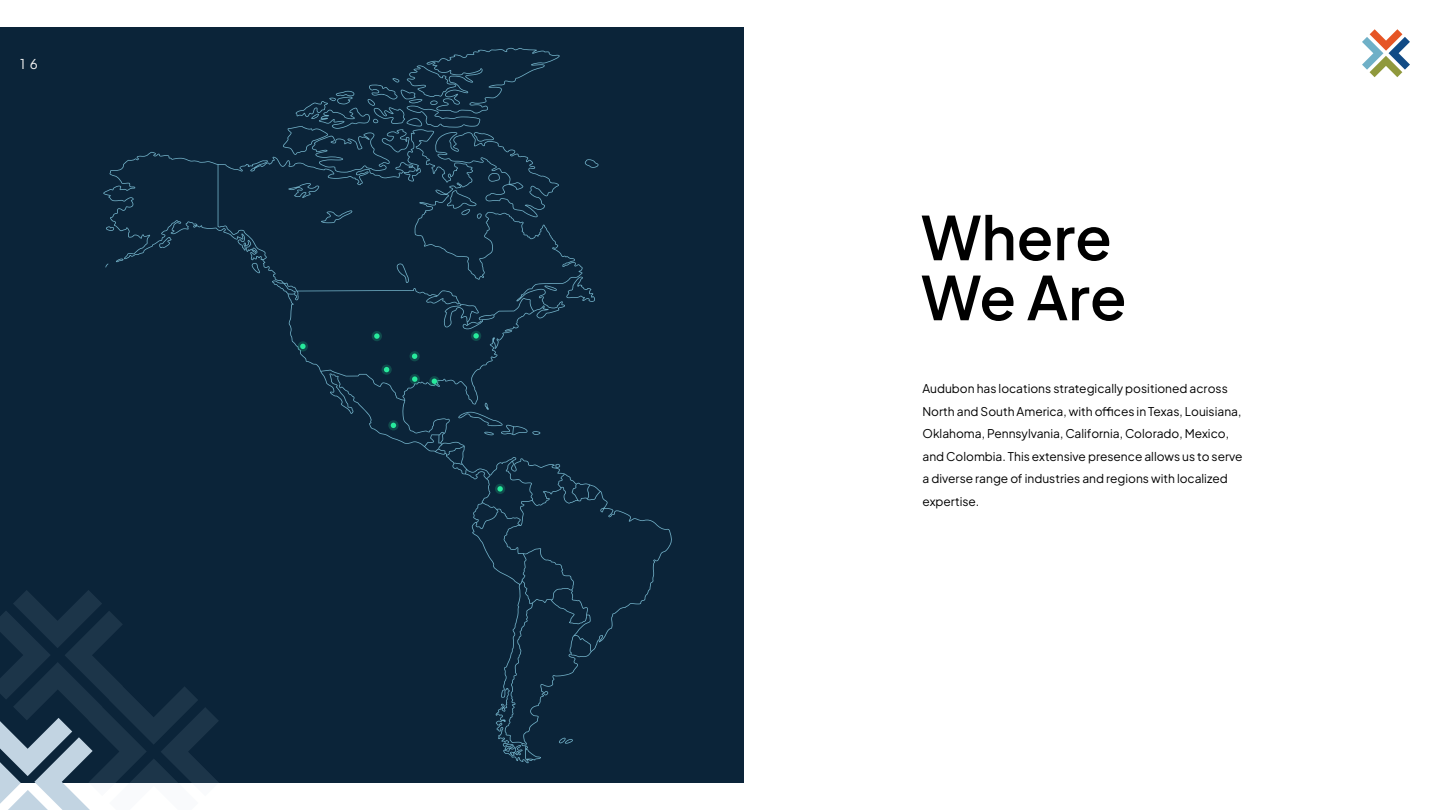
<style>
.page{position:relative;width:1440px;height:810px;background:#fff}
.page>*{position:absolute;margin:0;border:0;box-sizing:border-box;transform-origin:0 0}
.t1{font:600 60px/60px "Plus Jakarta Sans";color:#000}
.t2{font:13.5px "Plus Jakarta Sans";color:#f2f2f2}
.t3{font:12px/22.5px "Plus Jakarta Sans";color:#000}
</style>
<div class="page">
<div style="left:29px;top:27px;width:715px;height:756px;background:#0b2439"></div>
<svg style="left:103px;top:151px;width:569px;height:612px"></svg>
<svg style="left:559px;top:738px;width:14px;height:6px"></svg>
<svg style="left:584px;top:159px;width:15px;height:9px"></svg>
<svg style="left:397px;top:264px;width:12px;height:19px"></svg>
<svg style="left:544px;top:286px;width:13px;height:5px"></svg>
<svg style="left:252px;top:263px;width:9px;height:10px"></svg>
<svg style="left:283px;top:48px;width:277px;height:175px"></svg>
<svg style="left:566px;top:277px;width:29px;height:25px"></svg>
<svg style="left:105px;top:264px;width:3px;height:4px"></svg>
<svg style="left:159px;top:237px;width:13px;height:11px"></svg>
<svg style="left:116px;top:259px;width:8px;height:3px"></svg>
<svg style="left:106px;top:226px;width:8px;height:5px"></svg>
<svg style="left:458px;top:403px;width:82px;height:32px"></svg>
<svg style="left:555px;top:464px;width:5px;height:4px"></svg>
<svg style="left:298px;top:341px;width:10px;height:11px"></svg>
<svg style="left:471px;top:331px;width:10px;height:10px"></svg>
<svg style="left:429px;top:376px;width:11px;height:10px"></svg>
<svg style="left:410px;top:374px;width:10px;height:10px"></svg>
<svg style="left:409px;top:351px;width:11px;height:10px"></svg>
<svg style="left:381px;top:364px;width:11px;height:11px"></svg>
<svg style="left:372px;top:331px;width:10px;height:10px"></svg>
<svg style="left:388px;top:420px;width:11px;height:10px"></svg>
<svg style="left:495px;top:484px;width:10px;height:10px"></svg>
<div style="left:0;top:27px;width:86px;height:756px;background:#0b2439"></div>
<svg style="left:1362px;top:29px;width:48px;height:48px"></svg>
<svg style="left:0;top:590px;width:219px;height:220px"></svg>
<p class="t2" style="left:20px;top:53px;width:19px">1 6</p>
<h1 class="t1" style="left:921px;top:201px;width:207px">Where<br>We Are</h1>
<p class="t3" style="left:922px;top:377px;width:322px">Audubon has locations strategically positioned across North and South America, with offices in Texas, Louisiana, Oklahoma, Pennsylvania, California, Colorado, Mexico, and Colombia. This extensive presence allows us to serve a diverse range of industries and regions with localized expertise.</p>
</div>
